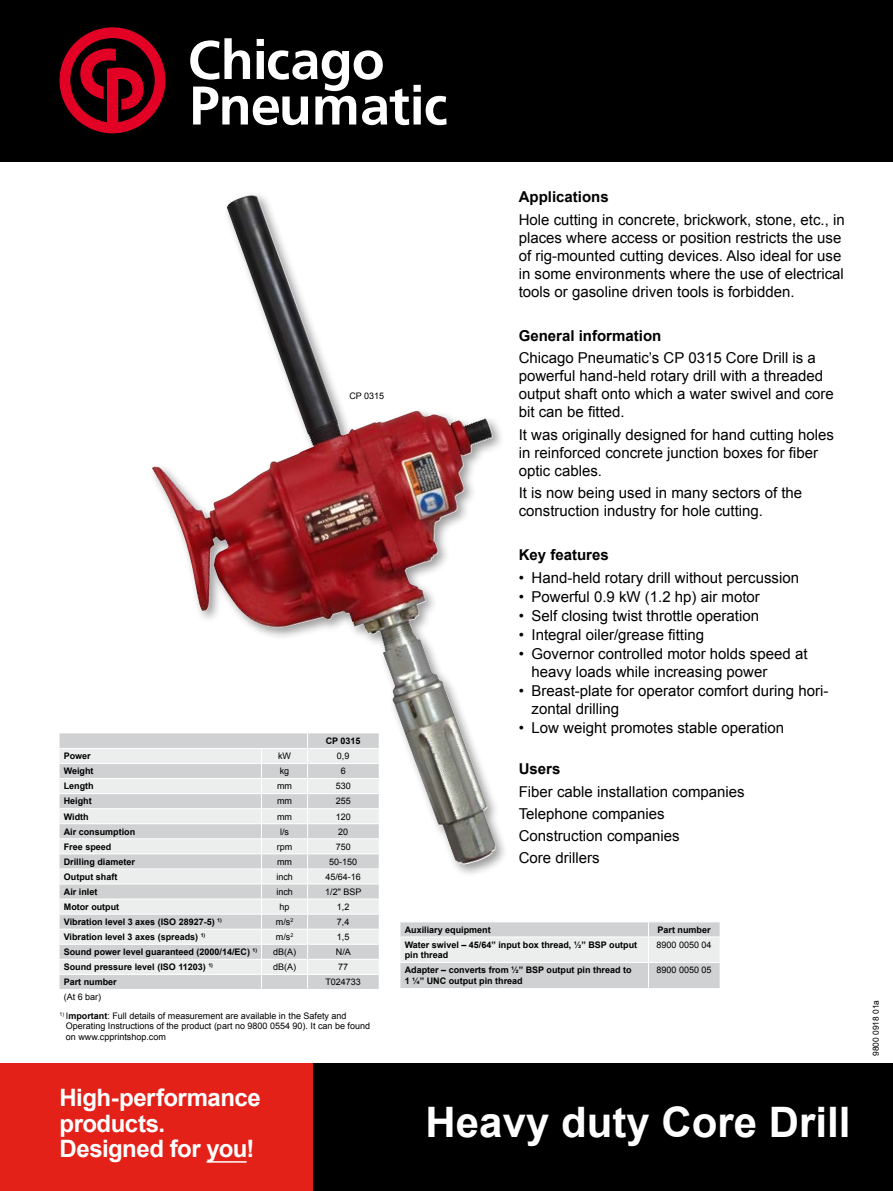
<style>
.page{position:relative;width:893px;height:1191px;background:#fff}
.page>*{position:absolute;margin:0;border:0;box-sizing:border-box;transform-origin:0 0}
.t1{font:700 42px "Arial";color:#fff}
.t2{font:700 24px/25.5px "Arial";letter-spacing:-.02em;color:#fff}
.t3{font:15px/18px "Arial";color:#000}
.t4{font:700 15px "Arial";color:#000}
.t5{font:700 9px/10.5px "Arial";color:#000}
.t6{font:9px/10.5px "Arial";color:#000}
.t7{font:8.4px "Arial";color:#000}
.s1{font-weight:700}
</style>
<div class="page">
<div style="left:0;top:0;width:893px;height:162px;background:#000"></div>
<svg style="left:60px;top:27px;width:105px;height:106px"></svg>
<svg style="left:190px;top:38px;width:257px;height:87px"></svg>
<div style="left:0;top:1063px;width:893px;height:128px;background:#000"></div>
<div style="left:0;top:1063px;width:313px;height:128px;background:#e32119"></div>
<hr style="left:206px;top:1161px;width:41px;height:1px;background:#fff">
<svg style="left:60px;top:733px;width:319px;height:256px;background:#dfe0e0"></svg>
<div style="left:147px;top:190px;width:361px;height:686px;background:#000;opacity:.4"></div>
<img style="left:152px;top:195px;width:344px;height:670px">
<svg style="left:400px;top:922px;width:320px;height:66px;background:#dcdddd"></svg>
<p class="t6" style="left:349px;top:390px;width:36px">CP 0315</p>
<p class="t5" style="left:326px;top:736px;width:36px">CP 0315</p>
<p class="t5" style="left:64px;top:751px;width:29px">Power</p>
<p class="t6" style="left:278px;top:751px;width:14px">kW</p>
<p class="t6" style="left:337px;top:751px;width:14px">0,9</p>
<p class="t5" style="left:64px;top:766px;width:31px">Weight</p>
<p class="t6" style="left:280px;top:766px;width:11px">kg</p>
<p class="t6" style="left:341px;top:766px;width:7px">6</p>
<p class="t5" style="left:64px;top:781px;width:31px">Length</p>
<p class="t6" style="left:277px;top:781px;width:16px">mm</p>
<p class="t6" style="left:336px;top:781px;width:17px">530</p>
<p class="t5" style="left:64px;top:796px;width:29px">Height</p>
<p class="t6" style="left:277px;top:796px;width:16px">mm</p>
<p class="t6" style="left:336px;top:796px;width:17px">255</p>
<p class="t5" style="left:64px;top:811px;width:26px">Width</p>
<p class="t6" style="left:277px;top:811px;width:16px">mm</p>
<p class="t6" style="left:336px;top:811px;width:17px">120</p>
<p class="t5" style="left:64px;top:826px;width:73px">Air consumption</p>
<p class="t6" style="left:280px;top:826px;width:10px">l/s</p>
<p class="t6" style="left:338px;top:826px;width:12px">20</p>
<p class="t5" style="left:64px;top:841px;width:49px">Free speed</p>
<p class="t6" style="left:277px;top:841px;width:17px">rpm</p>
<p class="t6" style="left:336px;top:841px;width:17px">750</p>
<p class="t5" style="left:64px;top:856px;width:73px">Drilling diameter</p>
<p class="t6" style="left:277px;top:856px;width:16px">mm</p>
<p class="t6" style="left:329px;top:856px;width:30px">50-150</p>
<p class="t5" style="left:64px;top:871px;width:55px">Output shaft</p>
<p class="t6" style="left:276px;top:871px;width:18px">inch</p>
<p class="t6" style="left:325px;top:871px;width:37px">45/64-16</p>
<p class="t5" style="left:64px;top:886px;width:35px">Air inlet</p>
<p class="t6" style="left:276px;top:886px;width:18px">inch</p>
<p class="t6" style="left:325px;top:886px;width:38px">1/2" BSP</p>
<p class="t5" style="left:64px;top:901px;width:57px">Motor output</p>
<p class="t6" style="left:280px;top:901px;width:12px">hp</p>
<p class="t6" style="left:337px;top:901px;width:14px">1,2</p>
<p class="t5" style="left:64px;top:916px;width:160px">Vibration level 3 axes (ISO 28927-5) <sup>1)</sup></p>
<p class="t6" style="left:276px;top:916px;width:19px">m/s<sup>2</sup></p>
<p class="t6" style="left:337px;top:916px;width:14px">7,4</p>
<p class="t5" style="left:64px;top:932px;width:143px">Vibration level 3 axes (spreads) <sup>1)</sup></p>
<p class="t6" style="left:276px;top:931px;width:19px">m/s<sup>2</sup></p>
<p class="t6" style="left:337px;top:931px;width:14px">1,5</p>
<p class="t5" style="left:64px;top:947px;width:195px">Sound power level guaranteed (2000/14/EC) <sup>1)</sup></p>
<p class="t6" style="left:273px;top:946px;width:25px">dB(A)</p>
<p class="t6" style="left:336px;top:946px;width:17px">N/A</p>
<p class="t5" style="left:64px;top:962px;width:151px">Sound pressure level (ISO 11203) <sup>1)</sup></p>
<p class="t6" style="left:273px;top:961px;width:25px">dB(A)</p>
<p class="t6" style="left:338px;top:961px;width:12px">77</p>
<p class="t5" style="left:64px;top:977px;width:55px">Part number</p>
<p class="t6" style="left:325px;top:976px;width:37px">T024733</p>
<p class="t6" style="left:64px;top:992px;width:39px">(At 6 bar)</p>
<p class="t6" style="left:66px;top:1010px;width:306px;text-indent:-6px"><sup>1)</sup> I<span class="s1">mportant</span>: Full details of measurement are available in the Safety and<br>Operating Instructions of the product (part no 9800 0554 90). It can be found on www.cpprintshop.com</p>
<h2 class="t2" style="left:60px;top:1086px;width:203px">High-performance products.<br>Designed for you!</h2>
<p class="t4" style="left:519px;top:187px;width:92px">Applications</p>
<p class="t3" style="left:519px;top:210px;width:327px">Hole cutting in concrete, brickwork, stone, etc., in places where access or position restricts the use of rig-mounted cutting devices. Also ideal for use in some environments where the use of electrical tools or gasoline driven tools is forbidden.</p>
<p class="t4" style="left:519px;top:326px;width:144px">General information</p>
<p class="t3" style="left:519px;top:349px;width:317px">Chicago Pneumatic’s CP 0315 Core Drill is a powerful hand-held rotary drill with a threaded output shaft onto which a water swivel and core bit can be fitted.</p>
<p class="t3" style="left:519px;top:425px;width:317px">It was originally designed for hand cutting holes in reinforced concrete junction boxes for fiber optic cables.</p>
<p class="t3" style="left:519px;top:484px;width:285px">It is now being used in many sectors of the construction industry for hole cutting.</p>
<p class="t4" style="left:519px;top:545px;width:92px">Key features</p>
<p class="t3" style="left:519px;top:568px;width:282px">• Hand-held rotary drill without percussion</p>
<p class="t3" style="left:519px;top:587px;width:243px">• Powerful 0.9 kW (1.2 hp) air motor</p>
<p class="t3" style="left:519px;top:607px;width:242px">• Self closing twist throttle operation</p>
<p class="t3" style="left:519px;top:626px;width:187px">• Integral oiler/grease fitting</p>
<p class="t3" style="left:531px;top:645px;width:277px;text-indent:-13px">• Governor controlled motor holds speed at heavy loads while increasing power</p>
<p class="t3" style="left:531px;top:682px;width:298px;text-indent:-13px">• Breast-plate for operator comfort during hori&shy;zontal drilling</p>
<p class="t3" style="left:519px;top:719px;width:267px">• Low weight promotes stable operation</p>
<p class="t4" style="left:519px;top:759px;width:43px">Users</p>
<p class="t3" style="left:519px;top:780px;width:227px;line-height:22.2px">Fiber cable installation companies<br>Telephone companies<br>Construction companies<br>Core drillers</p>
<p class="t5" style="left:405px;top:924px;width:88px">Auxiliary equipment</p>
<p class="t5" style="left:657px;top:924px;width:55px">Part number</p>
<p class="t5" style="left:405px;top:939px;width:234px">Water swivel – 45/64” input box thread, ½” BSP output pin thread</p>
<p class="t6" style="left:656px;top:939px;width:57px">8900 0050 04</p>
<p class="t5" style="left:405px;top:965px;width:228px">Adapter – converts from ½” BSP output pin thread to<br>1 ¼” UNC output pin thread</p>
<p class="t6" style="left:656px;top:965px;width:57px">8900 0050 05</p>
<h1 class="t1" style="left:426px;top:1094px;width:426px">Heavy duty Core Drill</h1>
<p class="t7" style="left:870px;top:1056px;width:58px;rotate:-90deg">9800 0918 01a</p>
</div>
